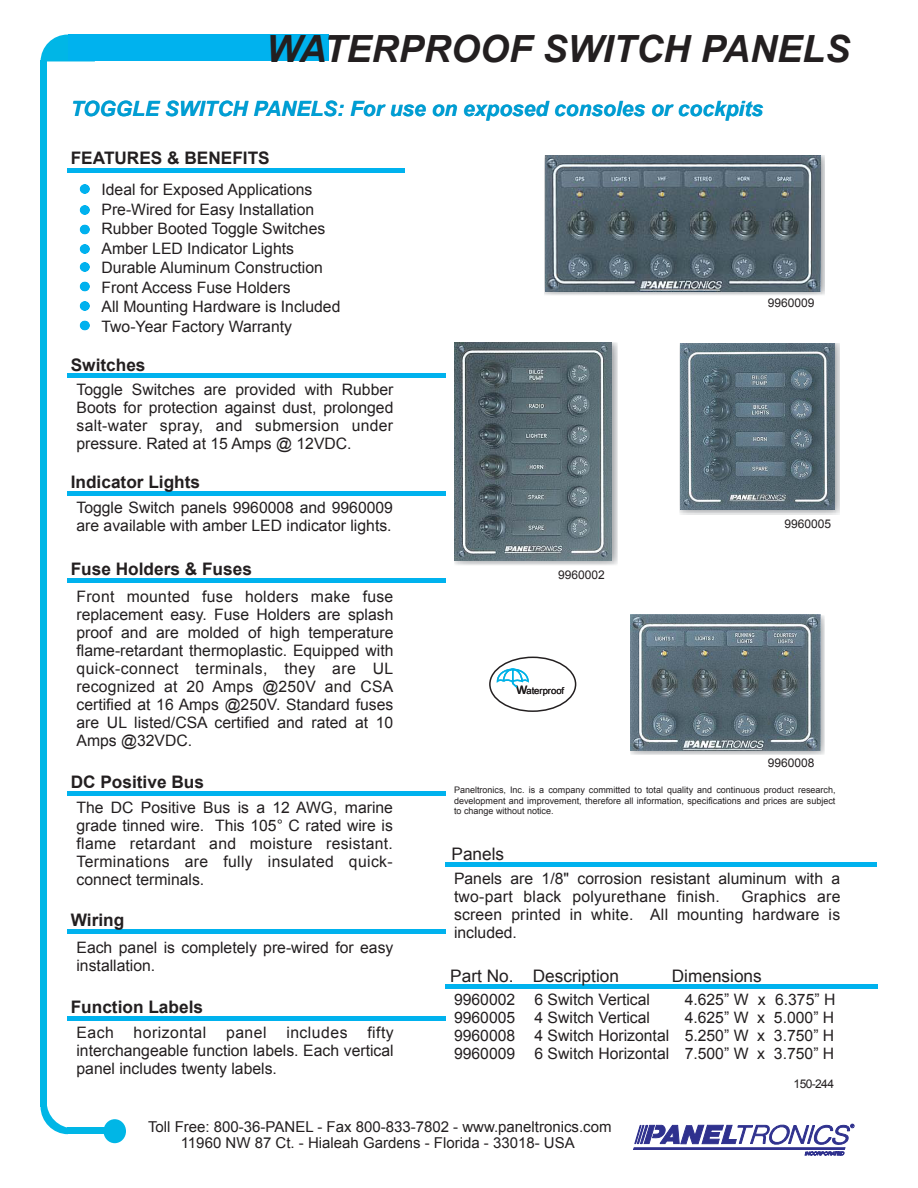
<style>
.page{position:relative;width:918px;height:1188px;background:#fff}
.page>*{position:absolute;margin:0;border:0;box-sizing:border-box;transform-origin:0 0}
.t1{font:italic 700 37.5px "Arial";color:#231f20}
.t2{font:italic 700 21px "Arial";color:#0089c3}
.t3{font:700 17.25px "Arial";color:#231f20}
.t4{font:17.25px "Arial";color:#231f20}
.t5{font:15.75px/18px "Arial";color:#231f20;text-align:justify}
.t6{font:15.75px "Arial";letter-spacing:.03em;color:#231f20}
.t7{font:15px/15.8px "Arial";color:#231f20;text-align:center}
.t8{font:12px "Arial";color:#231f20}
.t9{font:9.45px "Arial";color:#231f20}
.t10{font:9px/10.5px "Arial";color:#231f20;text-align:justify}
.s1{font-size:15.6px}
</style>
<div class="page">
<hr style="left:67px;top:491px;width:378px;height:4px;background:#00b2ee">
<hr style="left:67px;top:578px;width:378px;height:4px;background:#00b2ee">
<hr style="left:67px;top:791px;width:378px;height:4px;background:#00b2ee">
<hr style="left:67px;top:929px;width:378px;height:4px;background:#00b2ee">
<hr style="left:67px;top:1016px;width:378px;height:4px;background:#00b2ee">
<div style="left:445px;top:984px;width:433px;height:5px;background:#00b2ee"></div>
<div style="left:67px;top:373px;width:378px;height:5px;background:#00b2ee"></div>
<div style="left:67px;top:168px;width:338px;height:5px;background:#00b2ee"></div>
<hr style="left:446px;top:862px;width:432px;height:4px;background:#00b2ee">
<div style="left:80px;top:244px;width:10px;height:10px;background:#00b1ee;border-radius:50%"></div>
<div style="left:80px;top:184px;width:10px;height:10px;background:#00b1ee;border-radius:50%"></div>
<div style="left:80px;top:205px;width:10px;height:10px;background:#00b1ee;border-radius:50%"></div>
<div style="left:80px;top:224px;width:10px;height:11px;background:#00b1ee;border-radius:50%"></div>
<div style="left:80px;top:262px;width:10px;height:10px;background:#00b1ee;border-radius:50%"></div>
<div style="left:80px;top:281px;width:10px;height:11px;background:#00b1ee;border-radius:50%"></div>
<div style="left:80px;top:301px;width:10px;height:10px;background:#00b1ee;border-radius:50%"></div>
<div style="left:80px;top:320px;width:10px;height:11px;background:#00b1ee;border-radius:50%"></div>
<div style="left:40px;top:61px;width:7px;height:1046px;background:#00b6e6"></div>
<svg style="left:634px;top:1123px;width:221px;height:33px"></svg>
<svg style="left:41px;top:35px;width:27px;height:26px"></svg>
<svg style="left:40px;top:1106px;width:27px;height:28px"></svg>
<div style="left:68px;top:34px;width:261px;height:28px;background:#00b2ee"></div>
<div style="left:67px;top:1127px;width:47px;height:7px;background:#00b6e6"></div>
<div style="left:104px;top:1119px;width:22px;height:24px;background:#00b6e6;border-radius:50%"></div>
<img style="left:544px;top:156px;width:280px;height:139px">
<img style="left:455px;top:343px;width:162px;height:222px">
<img style="left:631px;top:615px;width:194px;height:139px">
<img style="left:680px;top:343px;width:159px;height:171px">
<div style="left:489px;top:657px;width:87px;height:55px;border:2px solid #231f20;border-radius:50%"></div>
<svg style="left:496px;top:668px;width:33px;height:20px"></svg>
<img style="left:546px;top:155px;width:274px;height:136px">
<img style="left:455px;top:343px;width:157px;height:218px">
<img style="left:681px;top:343px;width:154px;height:167px">
<img style="left:630px;top:615px;width:190px;height:135px">
<h1 class="t1" style="left:266px;top:24px;width:585px">WATERPROOF SWITCH PANELS</h1>
<h2 class="t2" style="left:71px;top:95px;width:694px">TOGGLE SWITCH PANELS: For use on exposed consoles or cockpits</h2>
<p class="t3" style="left:71px;top:147px;width:201px">FEATURES &amp; BENEFITS</p>
<p class="t5" style="left:102px;top:180px;width:240px;line-height:19.5px;text-align:left">Ideal for Exposed Applications<br>Pre-Wired for Easy Installation<br>Rubber Booted Toggle Switches<br>Amber LED Indicator Lights<br>Durable Aluminum Construction<br>Front Access Fuse Holders<br>All Mounting Hardware is Included<br>Two-Year Factory Warranty</p>
<p class="t3" style="left:71px;top:354px;width:76px">Switches</p>
<p class="t5" style="left:76px;top:380px;width:319px">Toggle Switches are provided with Rubber Boots for protection against dust, prolonged salt-water spray, and submersion under pressure. Rated at 15 Amps @ 12VDC.</p>
<p class="t3" style="left:71px;top:471px;width:131px">Indicator Lights</p>
<p class="t5" style="left:76px;top:499px;width:318px">Toggle Switch panels 9960008 and 9960009 are available with amber LED indicator lights.</p>
<p class="t3" style="left:71px;top:558px;width:183px">Fuse Holders &amp; Fuses</p>
<p class="t5" style="left:76px;top:587px;width:319px">Front mounted fuse holders make fuse replacement easy. Fuse Holders are splash proof and are molded of high temperature flame-retardant thermoplastic. Equipped with quick-connect terminals, they are UL recognized at 20 Amps @250V and CSA certified at 16 Amps @250V. Standard fuses are UL listed/CSA certified and rated at 10<br>Amps @32VDC.</p>
<p class="t3" style="left:71px;top:771px;width:135px">DC Positive Bus</p>
<p class="t5" style="left:76px;top:799px;width:318px">The DC Positive Bus is a 12 AWG, marine grade tinned wire. This 105° C rated wire is flame retardant and moisture resistant.<br>Terminations are fully insulated quick&shy;connect terminals.</p>
<p class="t3" style="left:71px;top:909px;width:55px">Wiring</p>
<p class="t5" style="left:76px;top:938px;width:318px">Each panel is completely pre-wired for easy installation.</p>
<p class="t3" style="left:71px;top:996px;width:134px">Function Labels</p>
<p class="t5" style="left:76px;top:1024px;width:319px;text-indent:291px">fifty interchangeable function labels. Each vertical panel includes twenty labels.</p>
<p class="t5" style="left:76px;top:1024px;width:39px">Each</p>
<p class="t6" style="left:134px;top:1022px;width:74px">horizontal</p>
<p class="t5" style="left:226px;top:1024px;width:42px">panel</p>
<p class="t6" style="left:286px;top:1022px;width:63px">includes</p>
<p class="t8" style="left:768px;top:295px;width:48px">9960009</p>
<p class="t8" style="left:558px;top:567px;width:48px">9960002</p>
<p class="t9" style="left:516px;top:685px;width:50px"><span class="s1">w</span>aterproof</p>
<p class="t8" style="left:784px;top:516px;width:48px">9960005</p>
<p class="t8" style="left:768px;top:755px;width:48px">9960008</p>
<p class="t10" style="left:454px;top:785px;width:383px">Paneltronics, Inc. is a company committed to total quality and continuous product research, development and improvement, therefore all information, specifications and prices are subject to change without notice.</p>
<p class="t4" style="left:452px;top:843px;width:54px">Panels</p>
<p class="t5" style="left:454px;top:869px;width:388px">Panels are 1/8" corrosion resistant aluminum with a two-part black polyurethane finish.</p>
<p class="t5" style="left:454px;top:887px;width:388px;text-indent:287px">Graphics are screen printed in white. All mounting hardware is included.</p>
<p class="t4" style="left:450px;top:965px;width:170px">Part No. Description</p>
<p class="t4" style="left:672px;top:965px;width:92px">Dimensions</p>
<p class="t5" style="left:454px;top:991px;width:63px">9960002<br>9960005<br>9960008<br>9960009</p>
<p class="t5" style="left:534px;top:991px;width:136px;text-align:left">6 Switch Vertical<br>4 Switch Vertical<br>4 Switch Horizontal<br>6 Switch Horizontal</p>
<p class="t5" style="left:685px;top:990px;width:153px">4.625” W x 6.375” H 4.625” W x 5.000” H 5.250” W x 3.750” H 7.500” W x 3.750” H</p>
<p class="t8" style="left:794px;top:1075px;width:42px">150-244</p>
<p class="t7" style="left:148px;top:1119px;width:465px">Toll Free: 800-36-PANEL - Fax 800-833-7802 - www.paneltronics.com<br>11960 NW 87 Ct. - Hialeah Gardens - Florida - 33018- USA</p>
</div>
